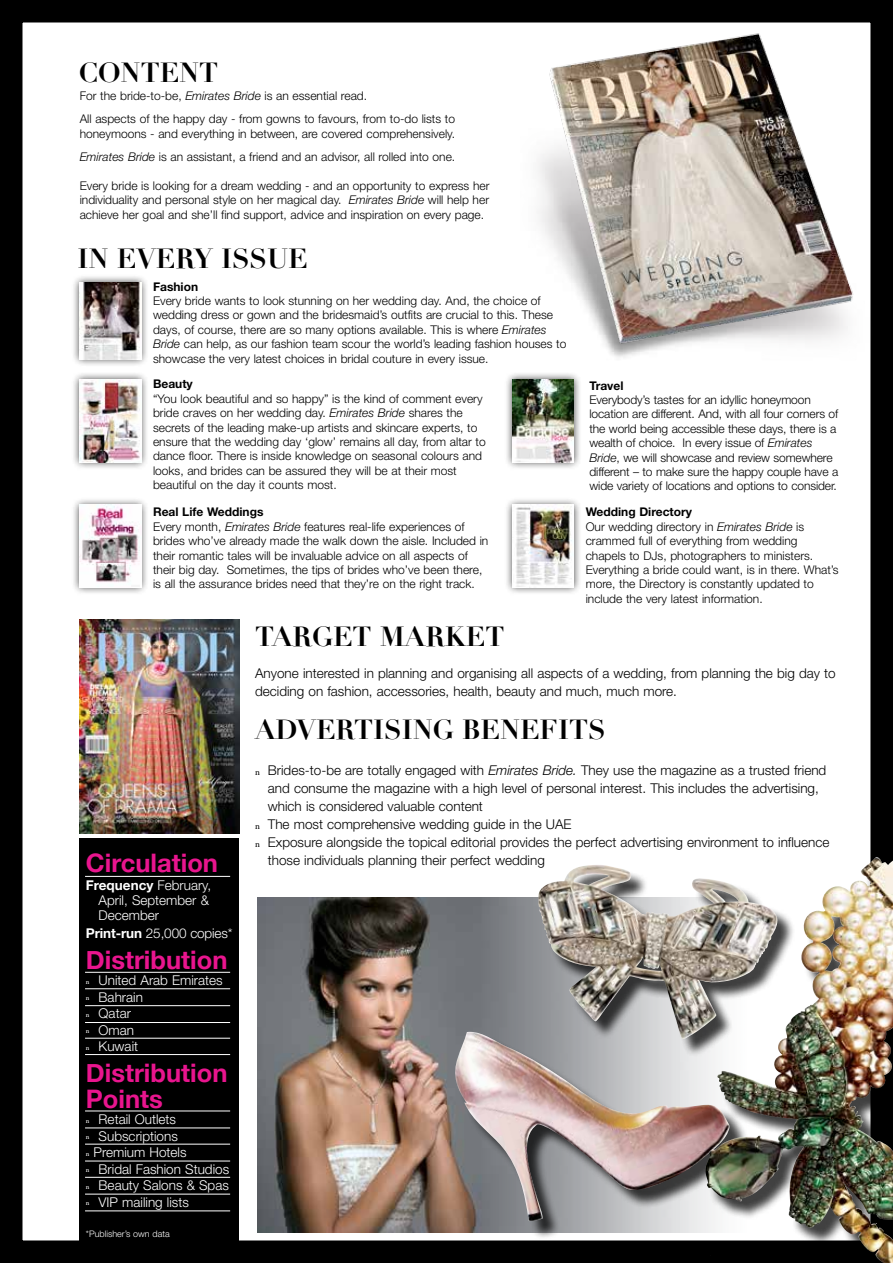
<style>
.page{position:relative;width:893px;height:1263px;background:#fff}
.page>*{position:absolute;margin:0;border:0;box-sizing:border-box;transform-origin:0 0}
.t1{font:700 27px "Didot";color:#000}
.t2{font:700 25.5px/25.5px "Helvetica Neue";color:#e9158e}
.t3{font:300 13.5px/18px "Helvetica Neue LT Std";color:#000}
.t4{font:300 13.5px/16.5px "Helvetica Neue LT Std";color:#fff}
.t5{font:300 12px/14.4px "Helvetica Neue LT Std";color:#000}
.t6{font:700 12px "Helvetica Neue LT Std";color:#000}
.t7{font:300 9px "Helvetica Neue LT Std";color:#fff}
.s1{font-style:italic}
.s2{font-weight:700}
.s3{font-family:"Adobe Arabic";font-weight:400;font-size:9px}
.s4{font-family:"Adobe Arabic";font-weight:400;font-size:12px}
</style>
<div class="page">
<div style="left:0;top:0;width:893px;height:1263px;border:22px solid #000"></div>
<div style="left:80px;top:839px;width:159px;height:424px;background:#000"></div>
<img style="left:257px;top:898px;width:280px;height:334px">
<img style="left:537px;top:865px;width:171px;height:167px">
<div style="left:458px;top:1034px;width:289px;height:206px;background:#000;opacity:.75"></div>
<img style="left:451px;top:1032px;width:257px;height:189px">
<div style="left:71px;top:274px;width:78px;height:94px;background:#000;opacity:.75"></div>
<img style="left:79px;top:282px;width:62px;height:77px">
<hr style="left:85px;top:876px;width:145px;height:1px;background:#fff">
<hr style="left:85px;top:972px;width:145px;height:1px;background:#fff">
<hr style="left:85px;top:988px;width:145px;height:1px;background:#fff">
<hr style="left:85px;top:1005px;width:145px;height:1px;background:#fff">
<hr style="left:85px;top:1022px;width:145px;height:1px;background:#fff">
<hr style="left:85px;top:1038px;width:145px;height:1px;background:#fff">
<hr style="left:85px;top:1054px;width:145px;height:1px;background:#fff">
<hr style="left:85px;top:1111px;width:145px;height:1px;background:#fff">
<hr style="left:85px;top:1128px;width:145px;height:1px;background:#fff">
<hr style="left:85px;top:1144px;width:145px;height:1px;background:#fff">
<hr style="left:85px;top:1161px;width:145px;height:1px;background:#fff">
<hr style="left:85px;top:1177px;width:145px;height:1px;background:#fff">
<hr style="left:85px;top:1194px;width:145px;height:1px;background:#fff">
<hr style="left:85px;top:1210px;width:145px;height:1px;background:#fff">
<img style="left:80px;top:619px;width:160px;height:215px">
<img style="left:521px;top:0;width:367px;height:364px">
<div style="left:71px;top:372px;width:78px;height:98px;background:#000;opacity:.75"></div>
<img style="left:79px;top:380px;width:62px;height:82px">
<div style="left:504px;top:372px;width:78px;height:98px;background:#000;opacity:.75"></div>
<img style="left:512px;top:380px;width:62px;height:82px">
<div style="left:504px;top:497px;width:78px;height:98px;background:#000;opacity:.75"></div>
<img style="left:512px;top:505px;width:62px;height:82px">
<div style="left:71px;top:497px;width:78px;height:98px;background:#000;opacity:.75"></div>
<img style="left:79px;top:505px;width:62px;height:82px">
<div style="left:708px;top:860px;width:185px;height:403px;background:#000;opacity:.75"></div>
<img style="left:715px;top:857px;width:161px;height:293px">
<h1 class="t1" style="left:79px;top:56px;width:141px">CONTENT</h1>
<p class="t5" style="left:80px;top:84px;width:377px;line-height:23.4px">For the bride-to-be, <span class="s1">Emirates Bride</span> is an essential read.<br>All aspects of the happy day - from gowns to favours, from to-do lists to</p>
<p class="t5" style="left:80px;top:122px;width:377px;line-height:23.4px">honeymoons - and everything in between, are covered comprehensively.<br><span class="s1">Emirates Bride</span> is an assistant, a friend and an advisor, all rolled into one.</p>
<p class="t5" style="left:80px;top:178px;width:411px;text-align:justify">Every bride is looking for a dream wedding - and an opportunity to express her individuality and personal style on her magical day. <span class="s1">Emirates Bride</span> will help her achieve her goal and she’ll find support, advice and inspiration on every page.</p>
<h1 class="t1" style="left:78px;top:242px;width:231px">IN EVERY ISSUE</h1>
<p class="t6" style="left:153px;top:279px;width:47px">Fashion</p>
<p class="t5" style="left:153px;top:293px;width:415px">Every bride wants to look stunning on her wedding day. And, the choice of wedding dress or gown and the bridesmaid’s outfits are crucial to this. These days, of course, there are so many options available. This is where <span class="s1">Emirates Bride</span> can help, as our fashion team scour the world’s leading fashion houses to showcase the very latest choices in bridal couture in every issue.</p>
<p class="t6" style="left:153px;top:377px;width:41px">Beauty</p>
<p class="t5" style="left:153px;top:391px;width:334px">“You look beautiful and so happy” is the kind of comment every bride craves on her wedding day. <span class="s1">Emirates Bride</span> shares the secrets of the leading make-up artists and skincare experts, to ensure that the wedding day ‘glow’ remains all day, from altar to dance floor. There is inside knowledge on seasonal colours and looks, and brides can be assured they will be at their most beautiful on the day it counts most.</p>
<p class="t5" style="left:153px;top:505px;width:337px"><span class="s2">Real Life Weddings<br></span>Every month, <span class="s1">Emirates Bride</span> features real-life experiences of brides who’ve already made the walk down the aisle. Included in their romantic tales will be invaluable advice on all aspects of their big day. Sometimes, the tips of brides who’ve been there, is all the assurance brides need that they’re on the right track.</p>
<p class="t6" style="left:589px;top:378px;width:36px">Travel</p>
<p class="t5" style="left:589px;top:392px;width:250px">Everybody’s tastes for an idyllic honeymoon location are different. And, with all four corners of the world being accessible these days, there is a wealth of choice. In every issue of <span class="s1">Emirates Bride</span>, we will showcase and review somewhere different – to make sure the happy couple have a wide variety of locations and options to consider.</p>
<p class="t5" style="left:586px;top:505px;width:254px"><span class="s2">Wedding Directory<br></span>Our wedding directory in <span class="s1">Emirates Bride</span> is crammed full of everything from wedding chapels to DJs, photographers to ministers.<br>Everything a bride could want, is in there. What’s more, the Directory is constantly updated to include the very latest information.</p>
<h2 class="t2" style="left:86px;top:849px;width:134px">Circulation</h2>
<p class="t4" style="left:99px;top:877px;width:114px;line-height:15px;text-indent:-13px"><span class="s2">Frequency</span> February,<br>April, September &amp;<br>December</p>
<p class="t4" style="left:86px;top:925px;width:148px"><span class="s2">Print-run</span> 25,000 copies*</p>
<h2 class="t2" style="left:86px;top:945px;width:143px">Distribution</h2>
<p class="t4" style="left:86px;top:972px;width:138px"><span class="s3">n</span> United Arab Emirates <span class="s3">n</span> Bahrain<br><span class="s3">n</span> Qatar<br><span class="s3">n</span> Oman<br><span class="s3">n</span> Kuwait</p>
<h2 class="t2" style="left:86px;top:1059px;width:143px">Distribution<br>Points</h2>
<p class="t4" style="left:86px;top:1111px;width:145px"><span class="s3">n</span> Retail Outlets<br><span class="s3">n</span> Subscriptions<br><span class="s3">n</span> Premium Hotels<br><span class="s3">n</span> Bridal Fashion Studios <span class="s3">n</span> Beauty Salons &amp; Spas <span class="s3">n</span> VIP mailing lists</p>
<p class="t7" style="left:86px;top:1228px;width:85px">*Publisher’s own data</p>
<h1 class="t1" style="left:255px;top:619px;width:251px">TARGET MARKET</h1>
<p class="t3" style="left:255px;top:664px;width:582px">Anyone interested in planning and organising all aspects of a wedding, from planning the big day to deciding on fashion, accessories, health, beauty and much, much more.</p>
<h1 class="t1" style="left:255px;top:713px;width:352px">ADVERTISING BENEFITS</h1>
<p class="t3" style="left:255px;top:761px;width:573px"><span class="s4">n</span> Brides-to-be are totally engaged with <span class="s1">Emirates Bride.</span> They use the magazine as a trusted friend</p>
<p class="t3" style="left:268px;top:779px;width:552px">and consume the magazine with a high level of personal interest. This includes the advertising,</p>
<p class="t3" style="left:268px;top:797px;width:217px">which is considered valuable content</p>
<p class="t3" style="left:255px;top:815px;width:318px"><span class="s4">n</span> The most comprehensive wedding guide in the UAE</p>
<p class="t3" style="left:255px;top:833px;width:576px"><span class="s4">n</span> Exposure alongside the topical editorial provides the perfect advertising environment to influence</p>
<p class="t3" style="left:268px;top:851px;width:278px">those individuals planning their perfect wedding</p>
</div>
